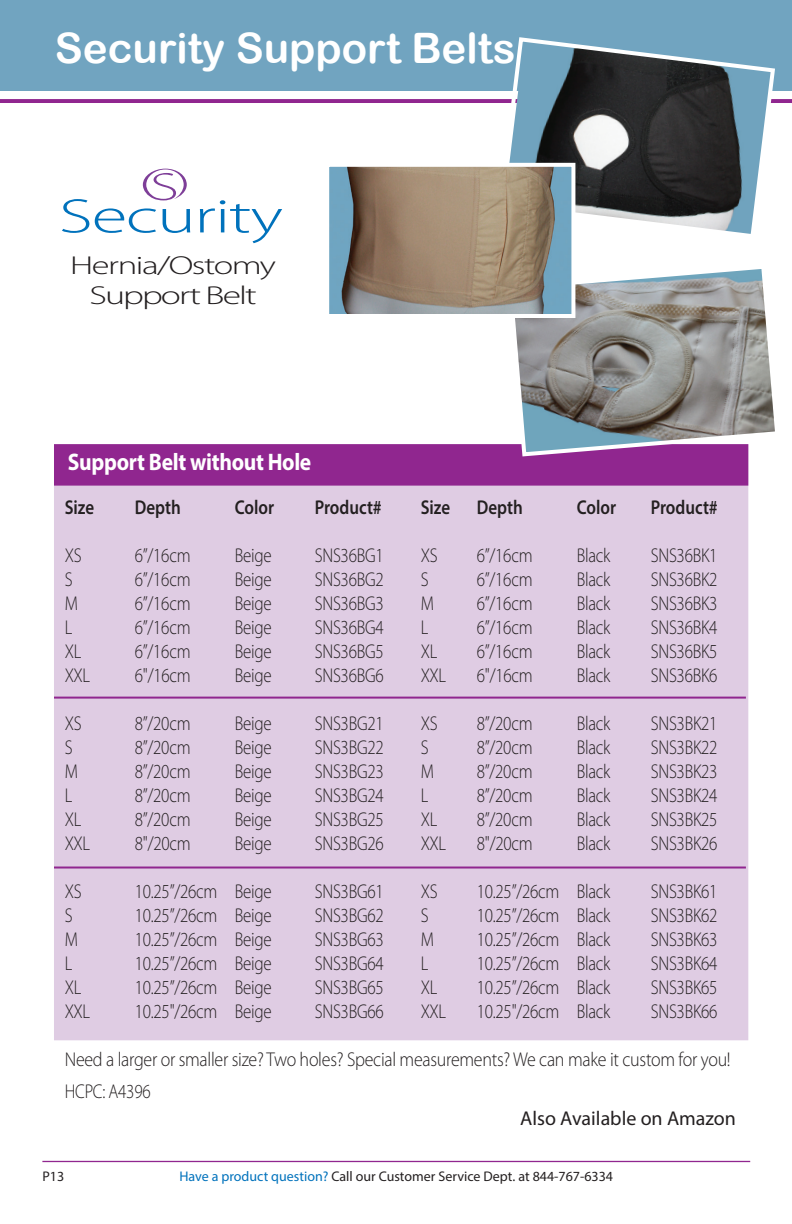
<style>
.page{position:relative;width:792px;height:1224px;background:#fff}
.page>*{position:absolute;margin:0;border:0;box-sizing:border-box;transform-origin:0 0}
.t1{font:42px "Arial Rounded MT Bold";color:#fff}
.t2{font:300 26px/30px "Myriad Pro";letter-spacing:-.045em;color:#231f20;text-align:center;scale:1.41 1}
.t3{font:700 24px "Myriad Pro";letter-spacing:-.015em;color:#fff;scale:.9 1}
.t4{font:300 20px "Myriad Pro";letter-spacing:-.015em;color:#231f20;scale:.85 1}
.t5{font:300 20px/32px "Myriad Pro";letter-spacing:-.015em;color:#231f20;scale:.9 1}
.t6{font:600 20px "Myriad Pro";color:#231f20;scale:.85 1}
.t7{font:20px "Myriad Pro";color:#231f20}
.t8{font:14px "Myriad Pro";color:#231f20}
.s1{color:#0072bc}
</style>
<div class="page">
<svg style="left:0;top:99px;width:791px;height:4px;background:#912990"></svg>
<div style="left:0;top:0;width:792px;height:90px;background:#71a4c0"></div>
<hr style="left:42px;top:1161px;width:708px;height:1px;background:#90268f">
<div style="left:54px;top:486px;width:694px;height:554px;background:#dfcce3"></div>
<div style="left:54px;top:444px;width:694px;height:42px;background:#90268f;border:2px solid #90268f"></div>
<svg style="left:143px;top:169px;width:44px;height:31px"></svg>
<svg style="left:62px;top:199px;width:27px;height:34px"></svg>
<svg style="left:95px;top:208px;width:61px;height:25px"></svg>
<svg style="left:163px;top:209px;width:27px;height:24px"></svg>
<svg style="left:200px;top:200px;width:82px;height:43px"></svg>
<svg style="left:496px;top:37px;width:281px;height:197px"></svg>
<svg style="left:506px;top:269px;width:269px;height:190px"></svg>
<img style="left:330px;top:168px;width:240px;height:145px">
<div style="left:325px;top:163px;width:250px;height:155px;border:4px solid #fff"></div>
<hr style="left:54px;top:697px;width:692px;height:2px;background:#90268f">
<hr style="left:54px;top:867px;width:692px;height:2px;background:#90268f">
<h1 class="t1" style="left:55px;top:23px;width:462px">Security Support Belts</h1>
<h2 class="t2" style="left:70px;top:250px;width:147px">Hernia/Ostomy<br>Support Belt</h2>
<p class="t3" style="left:68px;top:447px;width:272px">Support Belt without Hole</p>
<p class="t6" style="left:65px;top:495px;width:36px">Size</p>
<p class="t6" style="left:135px;top:495px;width:56px">Depth</p>
<p class="t6" style="left:235px;top:495px;width:48px">Color</p>
<p class="t6" style="left:315px;top:495px;width:80px">Product#</p>
<p class="t6" style="left:421px;top:495px;width:36px">Size</p>
<p class="t6" style="left:477px;top:495px;width:56px">Depth</p>
<p class="t6" style="left:577px;top:495px;width:48px">Color</p>
<p class="t6" style="left:651px;top:495px;width:80px">Product#</p>
<p class="t4" style="left:65px;top:543px;width:21px">XS</p>
<p class="t4" style="left:135px;top:543px;width:67px">6”/16cm</p>
<p class="t4" style="left:235px;top:543px;width:45px">Beige</p>
<p class="t4" style="left:315px;top:543px;width:83px">SNS36BG1</p>
<p class="t4" style="left:421px;top:543px;width:21px">XS</p>
<p class="t4" style="left:477px;top:543px;width:67px">6”/16cm</p>
<p class="t4" style="left:577px;top:543px;width:41px">Black</p>
<p class="t4" style="left:651px;top:543px;width:80px">SNS36BK1</p>
<p class="t4" style="left:65px;top:567px;width:11px">S</p>
<p class="t4" style="left:135px;top:567px;width:67px">6”/16cm</p>
<p class="t4" style="left:235px;top:567px;width:45px">Beige</p>
<p class="t4" style="left:315px;top:567px;width:83px">SNS36BG2</p>
<p class="t4" style="left:421px;top:567px;width:11px">S</p>
<p class="t4" style="left:477px;top:567px;width:67px">6”/16cm</p>
<p class="t4" style="left:577px;top:567px;width:41px">Black</p>
<p class="t4" style="left:651px;top:567px;width:80px">SNS36BK2</p>
<p class="t4" style="left:65px;top:591px;width:17px">M</p>
<p class="t4" style="left:135px;top:591px;width:67px">6”/16cm</p>
<p class="t4" style="left:235px;top:591px;width:45px">Beige</p>
<p class="t4" style="left:315px;top:591px;width:83px">SNS36BG3</p>
<p class="t4" style="left:421px;top:591px;width:17px">M</p>
<p class="t4" style="left:477px;top:591px;width:67px">6”/16cm</p>
<p class="t4" style="left:577px;top:591px;width:41px">Black</p>
<p class="t4" style="left:651px;top:591px;width:80px">SNS36BK3</p>
<p class="t4" style="left:65px;top:615px;width:10px">L</p>
<p class="t4" style="left:135px;top:615px;width:67px">6”/16cm</p>
<p class="t4" style="left:235px;top:615px;width:45px">Beige</p>
<p class="t4" style="left:315px;top:615px;width:83px">SNS36BG4</p>
<p class="t4" style="left:421px;top:615px;width:10px">L</p>
<p class="t4" style="left:477px;top:615px;width:67px">6”/16cm</p>
<p class="t4" style="left:577px;top:615px;width:41px">Black</p>
<p class="t4" style="left:651px;top:615px;width:80px">SNS36BK4</p>
<p class="t4" style="left:65px;top:639px;width:21px">XL</p>
<p class="t4" style="left:135px;top:639px;width:67px">6”/16cm</p>
<p class="t4" style="left:235px;top:639px;width:45px">Beige</p>
<p class="t4" style="left:315px;top:639px;width:83px">SNS36BG5</p>
<p class="t4" style="left:421px;top:639px;width:21px">XL</p>
<p class="t4" style="left:477px;top:639px;width:67px">6”/16cm</p>
<p class="t4" style="left:577px;top:639px;width:41px">Black</p>
<p class="t4" style="left:651px;top:639px;width:80px">SNS36BK5</p>
<p class="t4" style="left:65px;top:663px;width:31px">XXL</p>
<p class="t4" style="left:135px;top:663px;width:67px">6"/16cm</p>
<p class="t4" style="left:235px;top:663px;width:45px">Beige</p>
<p class="t4" style="left:315px;top:663px;width:83px">SNS36BG6</p>
<p class="t4" style="left:421px;top:663px;width:31px">XXL</p>
<p class="t4" style="left:477px;top:663px;width:67px">6"/16cm</p>
<p class="t4" style="left:577px;top:663px;width:41px">Black</p>
<p class="t4" style="left:651px;top:663px;width:80px">SNS36BK6</p>
<p class="t4" style="left:65px;top:711px;width:21px">XS</p>
<p class="t4" style="left:135px;top:711px;width:67px">8”/20cm</p>
<p class="t4" style="left:235px;top:711px;width:45px">Beige</p>
<p class="t4" style="left:315px;top:711px;width:83px">SNS3BG21</p>
<p class="t4" style="left:421px;top:711px;width:21px">XS</p>
<p class="t4" style="left:477px;top:711px;width:67px">8”/20cm</p>
<p class="t4" style="left:577px;top:711px;width:41px">Black</p>
<p class="t4" style="left:651px;top:711px;width:80px">SNS3BK21</p>
<p class="t4" style="left:65px;top:735px;width:11px">S</p>
<p class="t4" style="left:135px;top:735px;width:67px">8”/20cm</p>
<p class="t4" style="left:235px;top:735px;width:45px">Beige</p>
<p class="t4" style="left:315px;top:735px;width:83px">SNS3BG22</p>
<p class="t4" style="left:421px;top:735px;width:11px">S</p>
<p class="t4" style="left:477px;top:735px;width:67px">8”/20cm</p>
<p class="t4" style="left:577px;top:735px;width:41px">Black</p>
<p class="t4" style="left:651px;top:735px;width:80px">SNS3BK22</p>
<p class="t4" style="left:65px;top:759px;width:17px">M</p>
<p class="t4" style="left:135px;top:759px;width:67px">8”/20cm</p>
<p class="t4" style="left:235px;top:759px;width:45px">Beige</p>
<p class="t4" style="left:315px;top:759px;width:83px">SNS3BG23</p>
<p class="t4" style="left:421px;top:759px;width:17px">M</p>
<p class="t4" style="left:477px;top:759px;width:67px">8”/20cm</p>
<p class="t4" style="left:577px;top:759px;width:41px">Black</p>
<p class="t4" style="left:651px;top:759px;width:80px">SNS3BK23</p>
<p class="t4" style="left:65px;top:783px;width:10px">L</p>
<p class="t4" style="left:135px;top:783px;width:67px">8”/20cm</p>
<p class="t4" style="left:235px;top:783px;width:45px">Beige</p>
<p class="t4" style="left:315px;top:783px;width:83px">SNS3BG24</p>
<p class="t4" style="left:421px;top:783px;width:10px">L</p>
<p class="t4" style="left:477px;top:783px;width:67px">8”/20cm</p>
<p class="t4" style="left:577px;top:783px;width:41px">Black</p>
<p class="t4" style="left:651px;top:783px;width:80px">SNS3BK24</p>
<p class="t4" style="left:65px;top:807px;width:21px">XL</p>
<p class="t4" style="left:135px;top:807px;width:67px">8”/20cm</p>
<p class="t4" style="left:235px;top:807px;width:45px">Beige</p>
<p class="t4" style="left:315px;top:807px;width:83px">SNS3BG25</p>
<p class="t4" style="left:421px;top:807px;width:21px">XL</p>
<p class="t4" style="left:477px;top:807px;width:67px">8”/20cm</p>
<p class="t4" style="left:577px;top:807px;width:41px">Black</p>
<p class="t4" style="left:651px;top:807px;width:80px">SNS3BK25</p>
<p class="t4" style="left:65px;top:831px;width:31px">XXL</p>
<p class="t4" style="left:135px;top:831px;width:67px">8"/20cm</p>
<p class="t4" style="left:235px;top:831px;width:45px">Beige</p>
<p class="t4" style="left:315px;top:831px;width:83px">SNS3BG26</p>
<p class="t4" style="left:421px;top:831px;width:31px">XXL</p>
<p class="t4" style="left:477px;top:831px;width:67px">8"/20cm</p>
<p class="t4" style="left:577px;top:831px;width:41px">Black</p>
<p class="t4" style="left:651px;top:831px;width:80px">SNS3BK26</p>
<p class="t4" style="left:65px;top:879px;width:21px">XS</p>
<p class="t4" style="left:135px;top:879px;width:163px">10.25”/26cm Beige</p>
<p class="t4" style="left:315px;top:879px;width:83px">SNS3BG61</p>
<p class="t4" style="left:421px;top:879px;width:21px">XS</p>
<p class="t4" style="left:477px;top:879px;width:159px">10.25”/26cm Black</p>
<p class="t4" style="left:651px;top:879px;width:80px">SNS3BK61</p>
<p class="t4" style="left:65px;top:903px;width:11px">S</p>
<p class="t4" style="left:135px;top:903px;width:163px">10.25”/26cm Beige</p>
<p class="t4" style="left:315px;top:903px;width:83px">SNS3BG62</p>
<p class="t4" style="left:421px;top:903px;width:11px">S</p>
<p class="t4" style="left:477px;top:903px;width:159px">10.25”/26cm Black</p>
<p class="t4" style="left:651px;top:903px;width:80px">SNS3BK62</p>
<p class="t4" style="left:65px;top:927px;width:17px">M</p>
<p class="t4" style="left:135px;top:927px;width:163px">10.25”/26cm Beige</p>
<p class="t4" style="left:315px;top:927px;width:83px">SNS3BG63</p>
<p class="t4" style="left:421px;top:927px;width:17px">M</p>
<p class="t4" style="left:477px;top:927px;width:159px">10.25”/26cm Black</p>
<p class="t4" style="left:651px;top:927px;width:80px">SNS3BK63</p>
<p class="t4" style="left:65px;top:951px;width:10px">L</p>
<p class="t4" style="left:135px;top:951px;width:163px">10.25”/26cm Beige</p>
<p class="t4" style="left:315px;top:951px;width:83px">SNS3BG64</p>
<p class="t4" style="left:421px;top:951px;width:10px">L</p>
<p class="t4" style="left:477px;top:951px;width:159px">10.25”/26cm Black</p>
<p class="t4" style="left:651px;top:951px;width:80px">SNS3BK64</p>
<p class="t4" style="left:65px;top:975px;width:21px">XL</p>
<p class="t4" style="left:135px;top:975px;width:163px">10.25”/26cm Beige</p>
<p class="t4" style="left:315px;top:975px;width:83px">SNS3BG65</p>
<p class="t4" style="left:421px;top:975px;width:21px">XL</p>
<p class="t4" style="left:477px;top:975px;width:159px">10.25”/26cm Black</p>
<p class="t4" style="left:651px;top:975px;width:80px">SNS3BK65</p>
<p class="t4" style="left:65px;top:999px;width:31px">XXL</p>
<p class="t4" style="left:135px;top:999px;width:163px">10.25"/26cm Beige</p>
<p class="t4" style="left:315px;top:999px;width:83px">SNS3BG66</p>
<p class="t4" style="left:421px;top:999px;width:31px">XXL</p>
<p class="t4" style="left:477px;top:999px;width:159px">10.25"/26cm Black</p>
<p class="t4" style="left:651px;top:999px;width:80px">SNS3BK66</p>
<p class="t5" style="left:65px;top:1043px;width:741px">Need a larger or smaller size? Two holes? Special measurements? We can make it custom for you!<br>HCPC: A4396</p>
<p class="t7" style="left:520px;top:1106px;width:217px">Also Available on Amazon</p>
<p class="t8" style="left:42px;top:1168px;width:23px">P13</p>
<p class="t8" style="left:180px;top:1168px;width:435px"><span class="s1">Have a product question?</span> Call our Customer Service Dept. at 844-767-6334</p>
</div>
